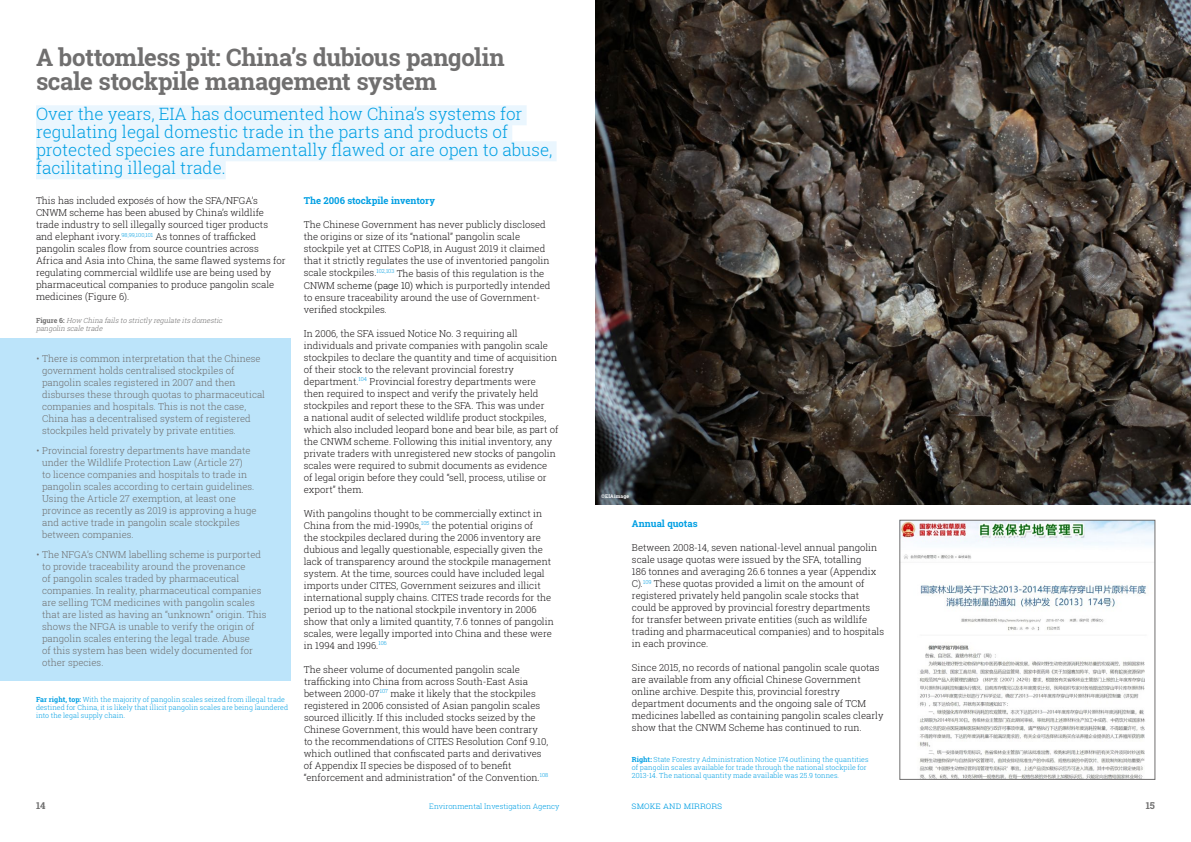
<style>
.page{position:relative;width:1191px;height:842px;background:#fff}
.page>*{position:absolute;margin:0;border:0;box-sizing:border-box;transform-origin:0 0}
.t1{font:700 24px/24px "Roboto Slab";letter-spacing:-.02em;color:#706f6f}
.t2{font:300 17px/18px "Roboto Slab";color:#009fe3}
.t3{font:300 9.5px/12px "Roboto Slab";color:#1a1718}
.t4{font:300 9.5px/12px "Roboto Slab";color:#706f6f}
.t5{font:700 9.5px "Roboto Slab";color:#009fe3}
.t6{font:300 9.5px "Roboto Slab";color:#009fe3}
.t7{font:700 9.5px "Roboto Slab";color:#706f6f}
.t8{font:300 7.5px "Roboto Slab";color:#009fe3}
.t9{font:300 7px/8px "Roboto Slab";letter-spacing:.01em;color:#009fe3}
.t10{font:italic 300 7px/8px "Roboto Slab";color:#706f6f}
.t11{font:700 5px "Roboto Slab";letter-spacing:.025em;color:#fff}
.s1{color:#000}
.s2{font-weight:700;font-style:normal}
.s3{font-weight:700}
</style>
<div class="page">
<div style="left:36px;top:105px;width:490px;height:20px;background:#eaf6fe"></div>
<div style="left:36px;top:123px;width:476px;height:20px;background:#eaf6fe"></div>
<div style="left:36px;top:141px;width:520px;height:20px;background:#eaf6fe"></div>
<div style="left:36px;top:159px;width:190px;height:20px;background:#eaf6fe"></div>
<img style="left:595px;top:0;width:596px;height:504px">
<img style="left:901px;top:522px;width:252px;height:255px">
<div style="left:899px;top:520px;width:256px;height:259px;border:1px solid #706f6f"></div>
<div style="left:0;top:339px;width:291px;height:342px;background:#bce4fa"></div>
<h1 class="t1" style="left:36px;top:45px;width:470px">A bottomless pit: China’s dubious pangolin scale stockpile management system</h1>
<h2 class="t2" style="left:36px;top:104px;width:518px">Over the years, EIA has documented how China’s systems for regulating legal domestic trade in the parts and products of protected species are fundamentally flawed or are open to abuse, facilitating illegal trade.</h2>
<p class="t3" style="left:36px;top:194px;width:251px">This has included exposés of how the SFA/NFGA’s CNWM scheme has been abused by China’s wildlife trade industry to sell illegally sourced tiger products and elephant ivory.<sup>98,99,100,101</sup> As tonnes of trafficked pangolin scales flow from source countries across Africa and Asia into China, the same flawed systems for regulating commercial wildlife use are being used by pharmaceutical companies to produce pangolin scale medicines (Figure 6).</p>
<p class="t5" style="left:304px;top:194px;width:133px">The 2006 stockpile inventory</p>
<p class="t3" style="left:304px;top:219px;width:248px">The Chinese Government has never publicly disclosed the origins or size of its “national” pangolin scale stockpile yet at CITES CoP18, in August 2019 it claimed that it strictly regulates the use of inventoried pangolin scale stockpiles.<sup>102,103</sup> The basis of this regulation is the CNWM sche<span class="s1">me (page 10) whi</span>ch is purportedly intended to ensure traceability around the use of Government&shy;verified stockpiles.</p>
<p class="t3" style="left:304px;top:327px;width:256px">In 2006, the SFA issued Notice No. 3 requiring all individuals and private companies with pangolin scale stockpiles to declare the quantity and time of acquisition of their stock to the relevant provincial forestry department.<sup>104</sup> Provincial forestry departments were then required to inspect and verify the privately held stockpiles and report these to the SFA. This was under<br>a national audit of selected wildlife product stockpiles, which also included leopard bone and bear bile, as part of the CNWM scheme. Following this initial inventory, any private traders with unregistered new stocks of pangolin scales were required to submit documents as evidence<br>of legal origin before they could “sell, process, utilise or export” them.</p>
<p class="t3" style="left:304px;top:507px;width:251px">With pangolins thought to be commercially extinct in China from the mid-1990s,<sup>105</sup> the potential origins of<br>the stockpiles declared during the 2006 inventory are dubious and legally questionable, especially given the lack of transparency around the stockpile management system. At the time, sources could have included legal imports under CITES, Government seizures and illicit international supply chains. CITES trade records for the period up to the national stockpile inventory in 2006 show that only a limited quantity, 7.6 tonnes of pangolin scales, were legally imported into China and these were in 1994 and 1996.<sup>106</sup></p>
<p class="t3" style="left:304px;top:663px;width:246px">The sheer volume of documented pangolin scale trafficking into China from across South-East Asia between 2000-07<sup>107</sup> make it likely that the stockpiles registered in 2006 consisted of Asian pangolin scales sourced illicitly. If this included stocks seized by the Chinese Government, this would have been contrary to the recommendations of CITES Resolution Conf 9.10, which outlined that confiscated parts and derivatives of Appendix II species be disposed of to benefit “enforcement and administration” of the Convention.<sup>108</sup></p>
<p class="t10" style="left:36px;top:316px;width:190px"><span class="s2">F i g u r e 6 :</span> How China failsto strictly regulate itsdomestic pangolin scale trade</p>
<p class="t4" style="left:42px;top:352px;width:224px;text-indent:-6px">• There is common interpretation that the Chinese government holds centralised stockpiles of pangolin scales registered in 2007 and then disburses these through quotas to pharmaceutical companies and hospitals. This is not the case, China has a decentralised system of registered stockpiles held privately by private entities.</p>
<p class="t4" style="left:42px;top:444px;width:216px;text-indent:-6px">• Provincial forestry departments have mandate under the Wildlife Protection Law (Article 27)<br>to licence companies and hospitals to trade in pangolin scales according to certain guidelines.<br>Using the Article 27 exemption, at least one province as recently as 2019 is approving a huge and active trade in pangolin scale stockpiles between companies.</p>
<p class="t4" style="left:42px;top:548px;width:226px;text-indent:-6px">• The NFGA’s CNWM labelling scheme is purported to provide traceability around the provenance<br>of pangolin scales traded by pharmaceutical companies. In reality, pharmaceutical companies are selling TCM medicines with pangolin scales that are listed as having an “unknown” origin. This shows the NFGA is unable to verify the origin of pangolin scales entering the legal trade. Abuse<br>of this system has been widely documented for other species.</p>
<p class="t9" style="left:36px;top:695px;width:254px"><span class="s3">Far right, top:</span> With the majority of pangolin scales seized from illegal trade destined for China, it is likely that illicit pangolin scales are being laundered into the legal supply chain.</p>
<p class="t11" style="left:601px;top:493px;width:29px">©EIAimage</p>
<p class="t5" style="left:632px;top:517px;width:67px">Annual quotas</p>
<p class="t3" style="left:632px;top:541px;width:254px">Between 2008-14, seven national-level annual pangolin scale usage quotas were issued by the SFA, totalling<br>186 tonnes and averaging 26.6 tonnes a year (Appendix C).<sup>109</sup> These quotas provided a limit on the amount of registered privately held pangolin scale stocks that could be approved by provincial forestry departments for transfer between private entities (such as wildlife trading and pharmaceutical companies) and to hospitals in each province.</p>
<p class="t3" style="left:632px;top:661px;width:253px">Since 2015, no records of national pangolin scale quotas are available from any official Chinese Government online archive. Despite this, provincial forestry department documents and the ongoing sale of TCM medicines labelled as containing pangolin scales clearly show that the CNWM Scheme has continued to run.</p>
<p class="t9" style="left:632px;top:755px;width:238px"><span class="s3">Right:</span> State Forestry Administration Notice 174 outlining the quantities of pangolin scales available for trade through the national stockpile for<br>2013-14. The national quantity made available was 25.9 tonnes.</p>
<p class="t7" style="left:36px;top:799px;width:11px">14</p>
<p class="t8" style="left:429px;top:801px;width:132px">Environmental Investigation Agency</p>
<p class="t6" style="left:631px;top:799px;width:92px">SMOKE AND MIRRORS</p>
<p class="t7" style="left:1145px;top:799px;width:11px">15</p>
</div>
